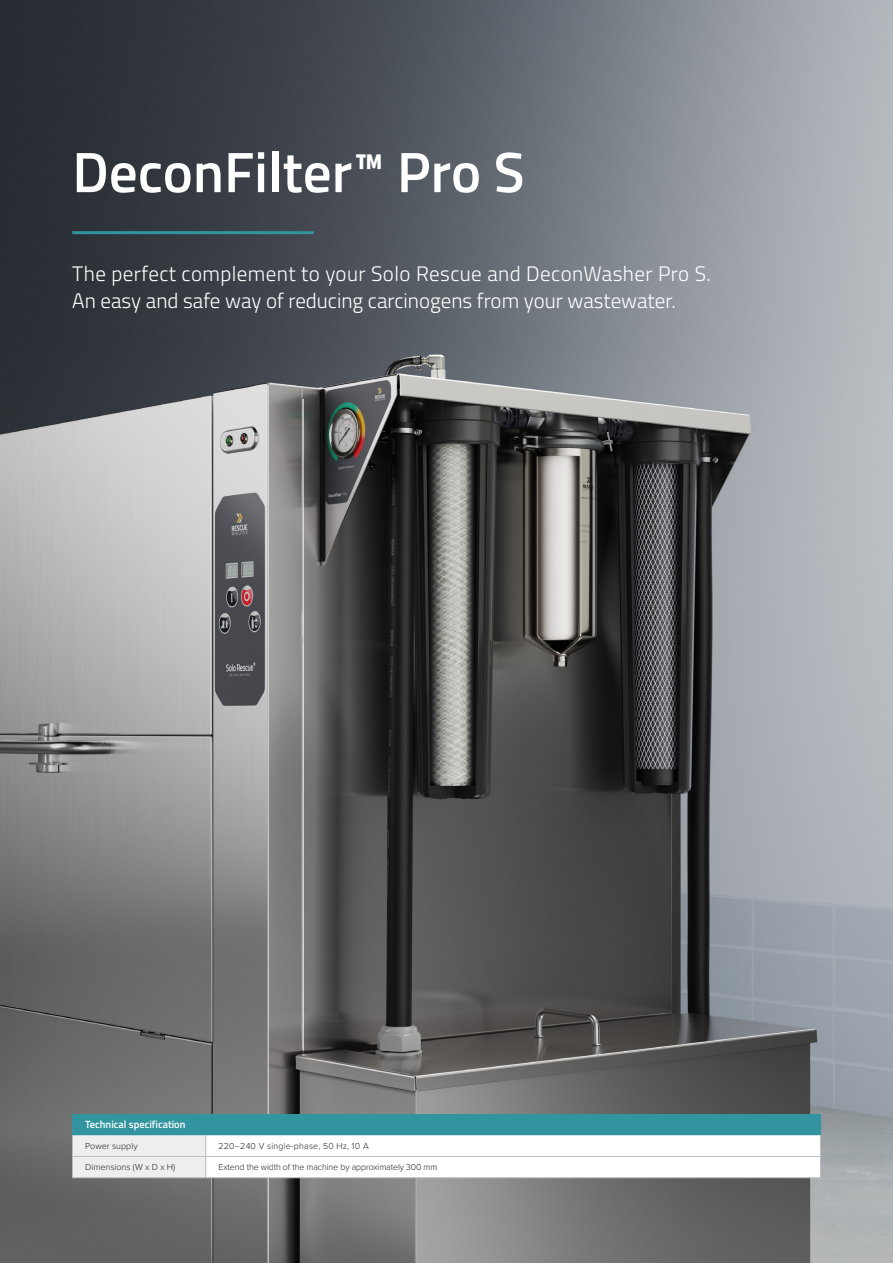
<style>
.page{position:relative;width:893px;height:1263px;background:#fff}
.page>*{position:absolute;margin:0;border:0;box-sizing:border-box;transform-origin:0 0}
.t1{font:600 57px "Titillium Web";color:#fff}
.t2{font:300 21px/27px "Titillium Web";color:#fff}
.Brödtext_utan_baseli{font:600 10.5px "Titillium Web";color:#fff}
.Table{font:300 9px "Proxima Nova";letter-spacing:-.01em;color:#231f20}
.Table-2{font:300 9px "Proxima Nova";letter-spacing:.025em;color:#231f20}
.Brödtext_utan_baseli-2{font:300 9px "Proxima Nova";color:#231f20}
.s1{font-size:48px}
</style>
<div class="page">
<img style="left:0;top:0;width:893px;height:1263px">
<hr style="left:72px;top:231px;width:242px;height:3px;background:#31949e">
<div style="left:72px;top:1114px;width:748px;height:21px;background:#31949e"></div>
<svg style="left:72px;top:1135px;width:749px;height:42px"></svg>
<hr style="left:72px;top:1177px;width:134px;height:1px;background:#bcbdc0">
<hr style="left:206px;top:1177px;width:615px;height:1px;background:#bcbdc0">
<p class="t1" style="left:72px;top:129px;width:454px">DeconFilter<span class="s1">™</span> Pro S</p>
<p class="t2" style="left:72px;top:259px;width:640px">The perfect complement to your Solo Rescue and DeconWasher Pro S.<br>An easy and safe way of reducing carcinogens from your wastewater.</p>
<p class="Brödtext_utan_baseli" style="left:85px;top:1116px;width:102px">Technical specification</p>
<p class="Brödtext_utan_baseli-2" style="left:85px;top:1139px;width:54px">Power supply</p>
<p class="Table-2" style="left:219px;top:1139px;width:152px">220–240 V single-phase, 50 Hz, 10 A</p>
<p class="Brödtext_utan_baseli-2" style="left:85px;top:1160px;width:92px">Dimensions (W x D x H)</p>
<p class="Table" style="left:219px;top:1160px;width:220px">Extend the width of the machine by approximately 300 mm</p>
</div>
